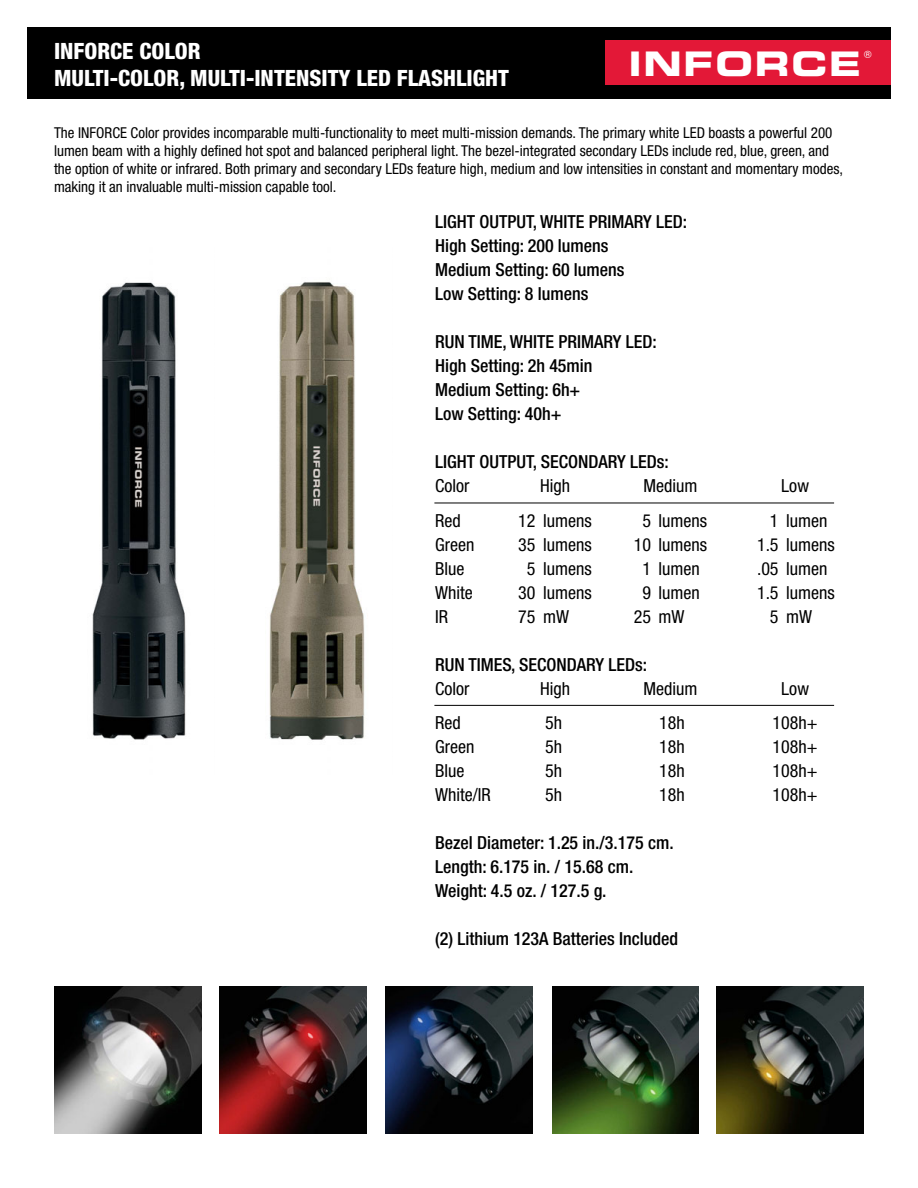
<style>
.page{position:relative;width:918px;height:1188px;background:#fff}
.page>*{position:absolute;margin:0;border:0;box-sizing:border-box;transform-origin:0 0}
.t1{font:33.9px "Eurostile Bold Extended Two";letter-spacing:.05em;color:#fff}
.t2{font:800 condensed 22.5px "Helvetica Neue";color:#fff}
.t3{font:500 condensed 18px "Helvetica Neue";color:#000}
.t4{font:condensed 18px "Helvetica Neue";color:#000}
.t5{font:condensed 15px/18px "Helvetica Neue";color:#000}
.t6{font:10.05px "Helvetica";color:#fff}
</style>
<div class="page">
<div style="left:27px;top:27px;width:864px;height:71px;background:#000"></div>
<div style="left:606px;top:40px;width:285px;height:44px;background:#e31837"></div>
<img style="left:219px;top:987px;width:148px;height:147px">
<img style="left:54px;top:987px;width:147px;height:147px">
<img style="left:552px;top:987px;width:147px;height:147px">
<img style="left:385px;top:987px;width:148px;height:147px">
<img style="left:717px;top:987px;width:147px;height:147px">
<img style="left:92px;top:282px;width:94px;height:458px">
<img style="left:269px;top:282px;width:96px;height:458px">
<hr style="left:434px;top:503px;width:400px;height:1px;background:#000">
<hr style="left:434px;top:705px;width:400px;height:1px;background:#000">
<p class="t2" style="left:54px;top:37px;width:148px">INFORCE COLOR</p>
<p class="t2" style="left:54px;top:64px;width:456px">MULTI-COLOR, MULTI-INTENSITY LED FLASHLIGHT</p>
<p class="t1" style="left:628px;top:40px;width:234px">INFORCE</p>
<p class="t6" style="left:864px;top:47px;width:9px">®</p>
<p class="t5" style="left:54px;top:123px;width:791px">The INFORCE Color provides incomparable multi-functionality to meet multi-mission demands. The primary white LED boasts a powerful 200 lumen beam with a highly defined hot spot and balanced peripheral light. The bezel-integrated secondary LEDs include red, blue, green, and the option of white or infrared. Both primary and secondary LEDs feature high, medium and low intensities in constant and momentary modes, making it an invaluable multi-mission capable tool.</p>
<p class="t3" style="left:435px;top:211px;width:253px">LIGHT OUTPUT, WHITE PRIMARY LED:</p>
<p class="t3" style="left:435px;top:235px;width:175px">High Setting: 200 lumens</p>
<p class="t3" style="left:435px;top:259px;width:191px">Medium Setting: 60 lumens</p>
<p class="t3" style="left:435px;top:283px;width:155px">Low Setting: 8 lumens</p>
<p class="t3" style="left:435px;top:331px;width:223px">RUN TIME, WHITE PRIMARY LED:</p>
<p class="t3" style="left:435px;top:355px;width:159px">High Setting: 2h 45min</p>
<p class="t3" style="left:435px;top:379px;width:147px">Medium Setting: 6h+</p>
<p class="t3" style="left:435px;top:403px;width:128px">Low Setting: 40h+</p>
<p class="t3" style="left:435px;top:451px;width:235px">LIGHT OUTPUT, SECONDARY LEDs:</p>
<p class="t4" style="left:435px;top:475px;width:36px">Color</p>
<p class="t4" style="left:540px;top:475px;width:32px">High</p>
<p class="t4" style="left:644px;top:475px;width:55px">Medium</p>
<p class="t4" style="left:781px;top:475px;width:29px">Low</p>
<p class="t4" style="left:435px;top:510px;width:27px">Red</p>
<p class="t4" style="left:518px;top:510px;width:75px">12 lumens</p>
<p class="t4" style="left:642px;top:510px;width:66px">5 lumens</p>
<p class="t4" style="left:770px;top:510px;width:59px">1 lumen</p>
<p class="t4" style="left:435px;top:534px;width:41px">Green</p>
<p class="t4" style="left:518px;top:534px;width:75px">35 lumens</p>
<p class="t4" style="left:634px;top:534px;width:75px">10 lumens</p>
<p class="t4" style="left:757px;top:534px;width:79px">1.5 lumens</p>
<p class="t4" style="left:435px;top:558px;width:31px">Blue</p>
<p class="t4" style="left:527px;top:558px;width:66px">5 lumens</p>
<p class="t4" style="left:642px;top:558px;width:59px">1 lumen</p>
<p class="t4" style="left:757px;top:558px;width:72px">.05 lumen</p>
<p class="t4" style="left:435px;top:582px;width:39px">White</p>
<p class="t4" style="left:518px;top:582px;width:75px">30 lumens</p>
<p class="t4" style="left:642px;top:582px;width:59px">9 lumen</p>
<p class="t4" style="left:757px;top:582px;width:79px">1.5 lumens</p>
<p class="t4" style="left:435px;top:606px;width:15px">IR</p>
<p class="t4" style="left:518px;top:606px;width:52px">75 mW</p>
<p class="t4" style="left:634px;top:606px;width:52px">25 mW</p>
<p class="t4" style="left:770px;top:606px;width:44px">5 mW</p>
<p class="t3" style="left:435px;top:654px;width:214px">RUN TIMES, SECONDARY LEDs:</p>
<p class="t4" style="left:435px;top:678px;width:36px">Color</p>
<p class="t4" style="left:540px;top:678px;width:32px">High</p>
<p class="t4" style="left:644px;top:678px;width:55px">Medium</p>
<p class="t4" style="left:781px;top:678px;width:29px">Low</p>
<p class="t4" style="left:435px;top:712px;width:27px">Red</p>
<p class="t4" style="left:545px;top:712px;width:18px">5h</p>
<p class="t4" style="left:659px;top:712px;width:27px">18h</p>
<p class="t4" style="left:773px;top:712px;width:47px">108h+</p>
<p class="t4" style="left:435px;top:736px;width:41px">Green</p>
<p class="t4" style="left:545px;top:736px;width:18px">5h</p>
<p class="t4" style="left:659px;top:736px;width:27px">18h</p>
<p class="t4" style="left:773px;top:736px;width:47px">108h+</p>
<p class="t4" style="left:435px;top:760px;width:31px">Blue</p>
<p class="t4" style="left:545px;top:760px;width:18px">5h</p>
<p class="t4" style="left:659px;top:760px;width:27px">18h</p>
<p class="t4" style="left:773px;top:760px;width:47px">108h+</p>
<p class="t4" style="left:435px;top:784px;width:57px">White/IR</p>
<p class="t4" style="left:545px;top:784px;width:18px">5h</p>
<p class="t4" style="left:659px;top:784px;width:27px">18h</p>
<p class="t4" style="left:773px;top:784px;width:47px">108h+</p>
<p class="t3" style="left:435px;top:832px;width:240px">Bezel Diameter: 1.25 in./3.175 cm.</p>
<p class="t3" style="left:435px;top:856px;width:200px">Length: 6.175 in. / 15.68 cm.</p>
<p class="t3" style="left:435px;top:880px;width:173px">Weight: 4.5 oz. / 127.5 g.</p>
<p class="t3" style="left:435px;top:928px;width:245px">(2) Lithium 123A Batteries Included</p>
</div>
